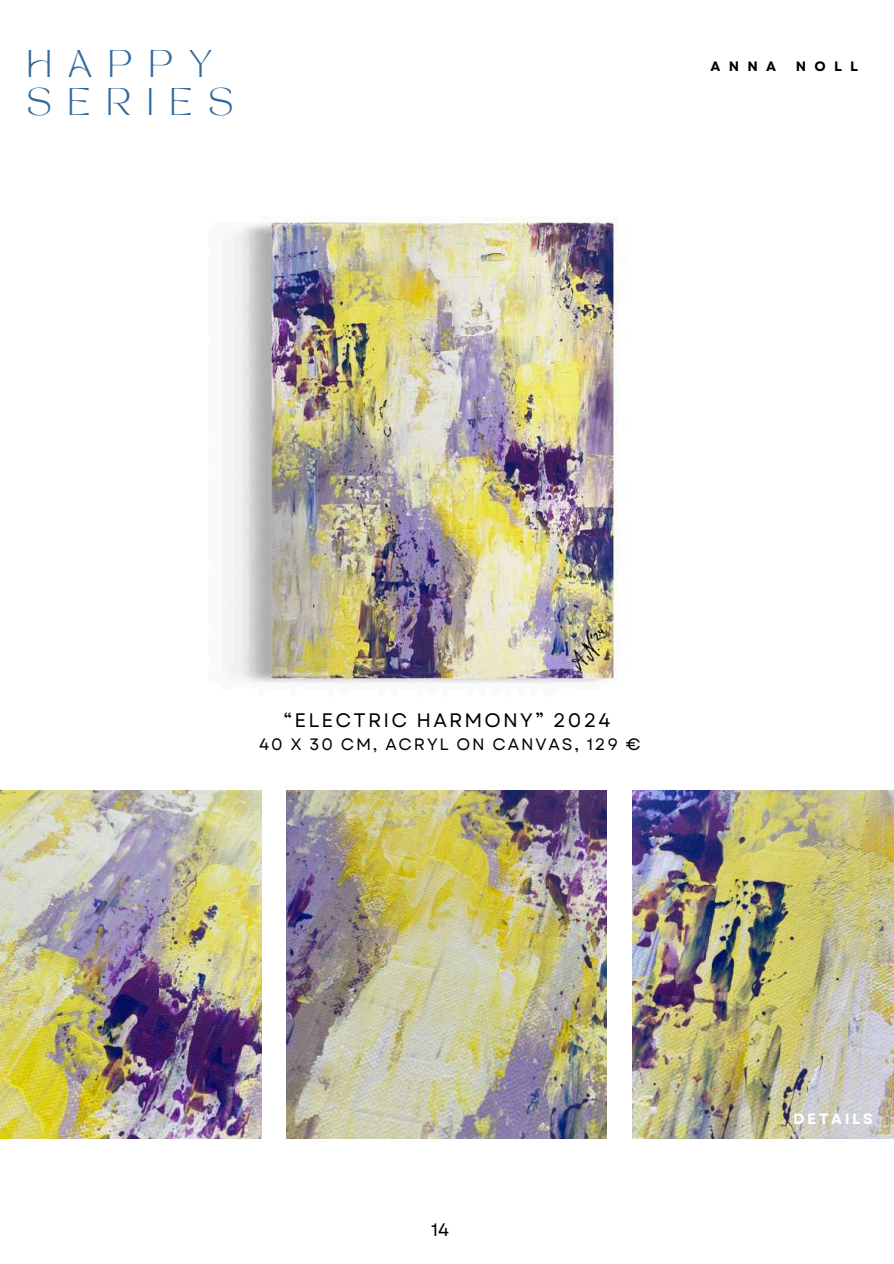
<style>
.page{position:relative;width:894px;height:1264px;background:#fff}
.page>*{position:absolute;margin:0;border:0;box-sizing:border-box;transform-origin:0 0}
.t1{font:27px "TAN MONCHERI Regular";letter-spacing:.6em;color:#306a9e}
.t2{font:19.5px "Garet";letter-spacing:.11em;color:#000}
.t3{font:18px "Garet";color:#000}
.t4{font:16.5px "Garet";letter-spacing:.11em;color:#000}
.t5{font:700 15px "Garet";letter-spacing:.165em;color:#fff}
.t6{font:700 13.65px "Garet";letter-spacing:.61em;color:#000}
</style>
<div class="page">
<img style="left:632px;top:790px;width:261px;height:348px">
<img style="left:0;top:790px;width:261px;height:348px">
<img style="left:230px;top:216px;width:389px;height:468px">
<img style="left:287px;top:790px;width:319px;height:348px">
<h1 class="t1" style="left:27px;top:43px;width:187px">HAPPY</h1>
<p class="t6" style="left:710px;top:58px;width:67px">ANNA</p>
<p class="t6" style="left:795px;top:58px;width:64px">NOLL</p>
<h1 class="t1" style="left:27px;top:80px;width:208px">SERIES</h1>
<p class="t2" style="left:283px;top:708px;width:328px">&lt;ELECTRIC HARMONY= 2024</p>
<p class="t4" style="left:259px;top:734px;width:383px">40 X 30 CM, ACRYL ON CANVAS, 129 €</p>
<p class="t3" style="left:431px;top:1218px;width:20px">14</p>
<p class="t5" style="left:793px;top:1109px;width:81px">DETAILS</p>
</div>
